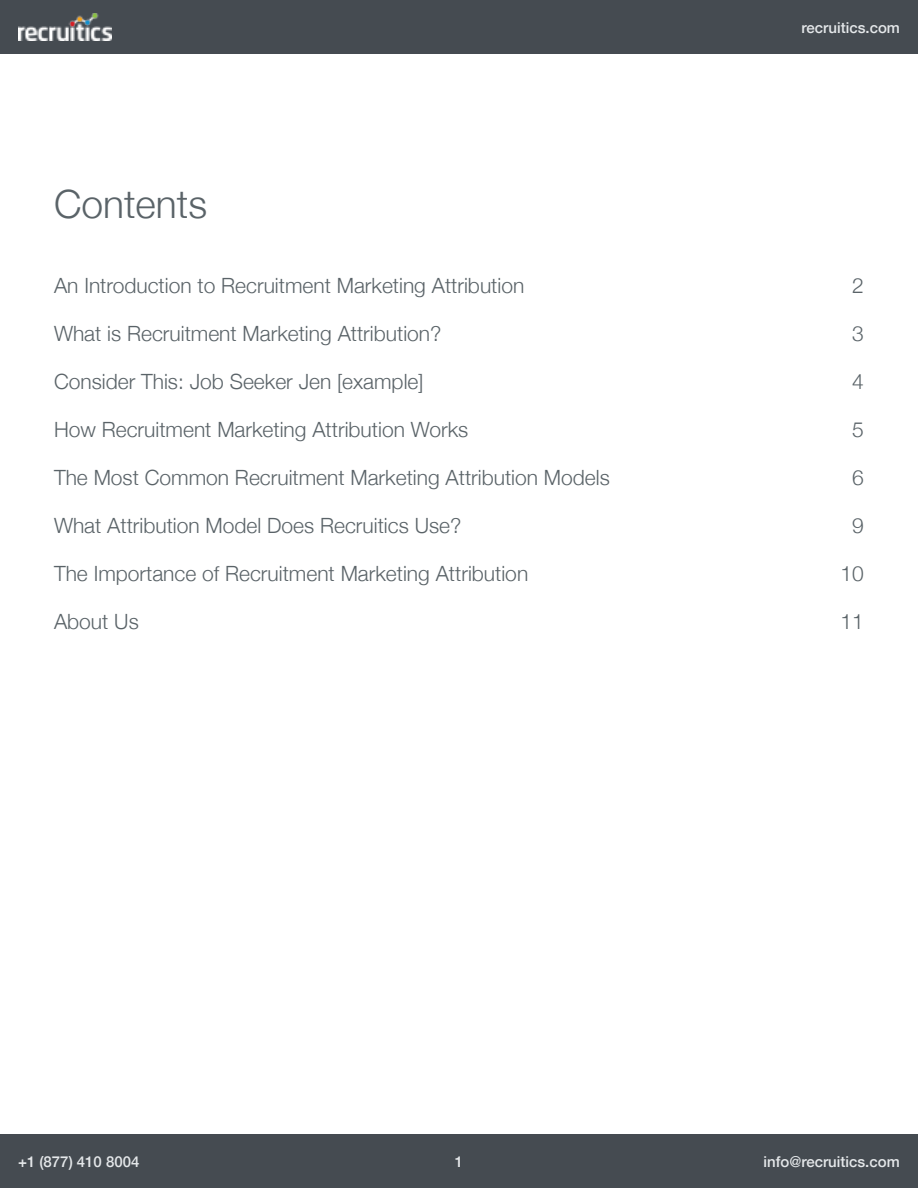
<style>
.page{position:relative;width:918px;height:1188px;background:#fff}
.page>*{position:absolute;margin:0;border:0;box-sizing:border-box;transform-origin:0 0}
.t1{font:300 39px "Helvetica Neue";color:#5a6368}
.t2{font:300 21px "Helvetica Neue";color:#5a6368}
.t3{font:500 15px "Helvetica Neue";color:#e5e8ea}
</style>
<div class="page">
<div style="left:0;top:1134px;width:918px;height:54px;background:#454b51"></div>
<div style="left:0;top:0;width:918px;height:54px;background:#454b51"></div>
<img style="left:18px;top:14px;width:93px;height:26px">
<h1 class="t1" style="left:54px;top:172px;width:155px">Contents</h1>
<p class="t3" style="left:802px;top:15px;width:100px">recruitics.com</p>
<p class="t2" style="left:54px;top:269px;width:472px">An Introduction to Recruitment Marketing Attribution</p>
<p class="t2" style="left:852px;top:269px;width:13px">2</p>
<p class="t2" style="left:54px;top:317px;width:389px">What is Recruitment Marketing Attribution?</p>
<p class="t2" style="left:852px;top:317px;width:13px">3</p>
<p class="t2" style="left:54px;top:365px;width:371px">Consider This: Job Seeker Jen [example]</p>
<p class="t2" style="left:852px;top:365px;width:13px">4</p>
<p class="t2" style="left:54px;top:413px;width:416px">How Recruitment Marketing Attribution Works</p>
<p class="t2" style="left:852px;top:413px;width:13px">5</p>
<p class="t2" style="left:54px;top:461px;width:557px">The Most Common Recruitment Marketing Attribution Models</p>
<p class="t2" style="left:852px;top:461px;width:13px">6</p>
<p class="t2" style="left:54px;top:509px;width:409px">What Attribution Model Does Recruitics Use?</p>
<p class="t2" style="left:852px;top:509px;width:13px">9</p>
<p class="t2" style="left:54px;top:557px;width:476px">The Importance of Recruitment Marketing Attribution</p>
<p class="t2" style="left:841px;top:557px;width:25px">10</p>
<p class="t2" style="left:54px;top:605px;width:86px">About Us</p>
<p class="t2" style="left:841px;top:605px;width:25px">11</p>
<p class="t3" style="left:18px;top:1149px;width:123px">+1 (877) 410 8004</p>
<p class="t3" style="left:455px;top:1149px;width:10px">1</p>
<p class="t3" style="left:764px;top:1149px;width:138px">info@recruitics.com</p>
</div>
